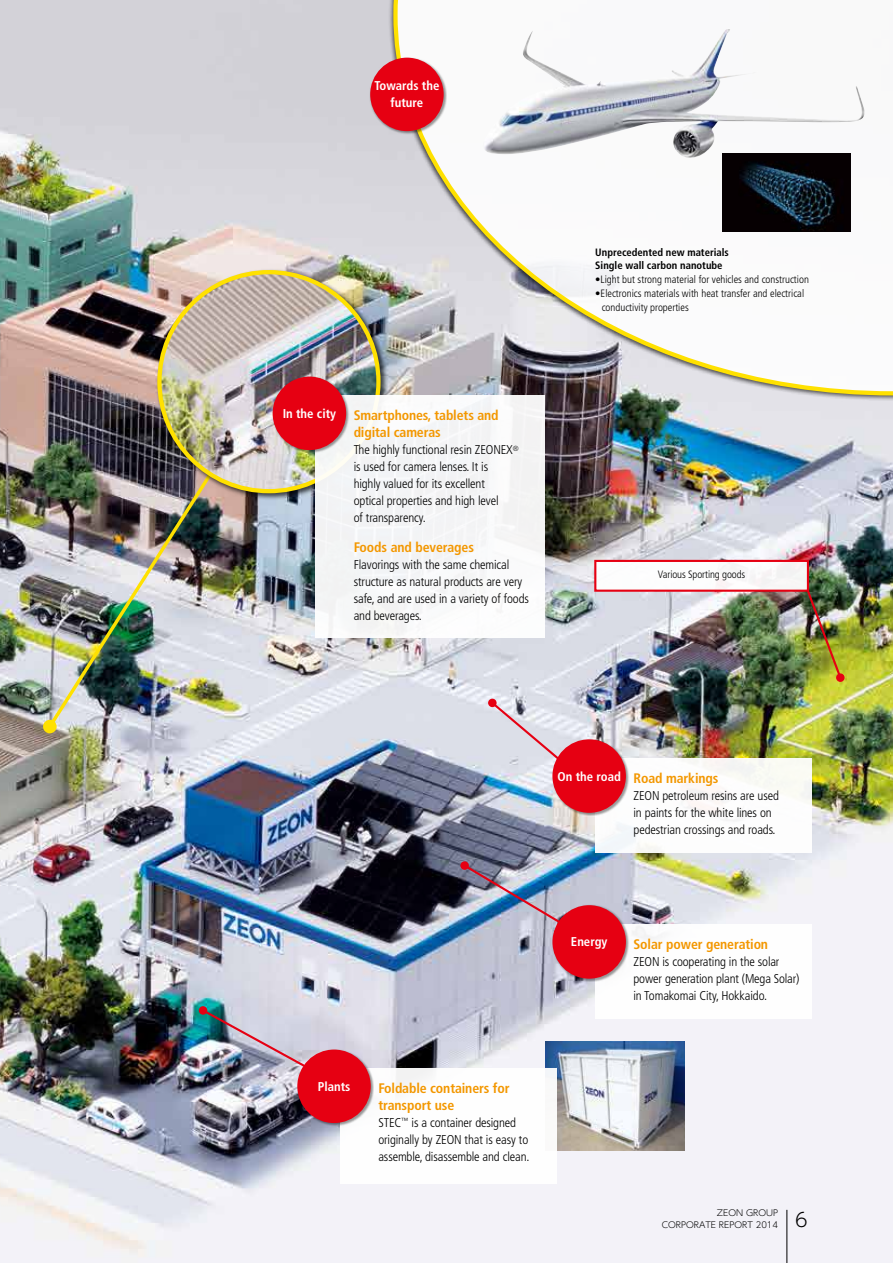
<style>
.page{position:relative;width:893px;height:1263px;background:#fff}
.page>*{position:absolute;margin:0;border:0;box-sizing:border-box;transform-origin:0 0}
.t1{font:300 19.2px "UD Shin Go Pro";color:#000}
.t2{font:700 condensed 13.8px/17px "Frutiger";letter-spacing:-.01em;color:#f39700}
.t3{font:300 condensed 12.75px/17px "Frutiger";letter-spacing:-.01em;color:#000}
.t4{font:700 condensed 12.75px/17px "Frutiger";color:#fff;text-align:center}
.t5{font:300 condensed 10.65px/13.8px "Frutiger";color:#000}
.t6{font:700 condensed 10.65px/13.8px "Frutiger";color:#000}
.t7{font:300 8.55px/11.7px "UD Shin Go Pro";color:#000;text-align:right}
</style>
<div class="page">
<img style="left:0;top:0;width:893px;height:1263px">
<svg style="left:393px;top:0;width:500px;height:395px"></svg>
<hr style="left:787px;top:1210px;width:1px;height:53px;background:#000">
<img style="left:546px;top:1042px;width:139px;height:108px">
<img style="left:45px;top:452px;width:181px;height:279px">
<div style="left:43px;top:720px;width:14px;height:13px;background:#ffe100;border-radius:50%"></div>
<img style="left:805px;top:588px;width:38px;height:92px">
<div style="left:836px;top:673px;width:9px;height:9px;background:#e60012;border-radius:50%"></div>
<svg style="left:489px;top:700px;width:86px;height:73px"></svg>
<div style="left:488px;top:699px;width:9px;height:8px;background:#e60012;border-radius:50%"></div>
<img style="left:462px;top:863px;width:123px;height:75px">
<div style="left:460px;top:861px;width:9px;height:9px;background:#e60012;border-radius:50%"></div>
<img style="left:200px;top:1007px;width:131px;height:75px">
<div style="left:199px;top:1006px;width:8px;height:9px;background:#e60012;border-radius:50%"></div>
<div style="left:156px;top:268px;width:232px;height:233px;background:#000;opacity:.7"></div>
<img style="left:159px;top:272px;width:219px;height:219px;border-radius:109px">
<div style="left:340px;top:1068px;width:217px;height:116px;background:#fff"></div>
<div style="left:595px;top:924px;width:217px;height:94px;background:#fff"></div>
<div style="left:595px;top:758px;width:217px;height:95px;background:#fff"></div>
<div style="left:315px;top:395px;width:230px;height:243px;background:#f5f5f6"></div>
<div style="left:595px;top:561px;width:213px;height:30px;background:#fff"></div>
<div style="left:297px;top:1049px;width:77px;height:77px;background:#000;opacity:.4"></div>
<div style="left:297px;top:1049px;width:74px;height:74px;background:#e60012;border-radius:50%"></div>
<div style="left:552px;top:905px;width:77px;height:77px;background:#000;opacity:.4"></div>
<div style="left:552px;top:905px;width:74px;height:74px;background:#e60012;border-radius:50%"></div>
<div style="left:552px;top:739px;width:77px;height:77px;background:#000;opacity:.4"></div>
<div style="left:552px;top:739px;width:74px;height:74px;background:#e60012;border-radius:50%"></div>
<div style="left:272px;top:376px;width:77px;height:77px;background:#000;opacity:.4"></div>
<div style="left:273px;top:377px;width:73px;height:73px;background:#e60012;border-radius:50%"></div>
<div style="left:370px;top:57px;width:77px;height:77px;background:#000;opacity:.4"></div>
<div style="left:370px;top:58px;width:74px;height:73px;background:#e60012;border-radius:50%"></div>
<div style="left:594px;top:560px;width:215px;height:32px;border:2px solid #e60012"></div>
<img style="left:482px;top:28px;width:384px;height:130px">
<img style="left:723px;top:153px;width:127px;height:78px">
<p class="t4" style="left:374px;top:77px;width:66px">Towards the future</p>
<p class="t4" style="left:283px;top:405px;width:55px">In the city</p>
<p class="t2" style="left:354px;top:407px;width:146px">Smartphones, tablets and digital cameras</p>
<p class="t3" style="left:354px;top:441px;width:167px">The highly functional resin ZEONEX<sup>® </sup>is used for camera lenses. It is<br>highly valued for its excellent<br>optical properties and high level<br>of transparency.</p>
<p class="t2" style="left:354px;top:538px;width:122px">Foods and beverages</p>
<p class="t3" style="left:354px;top:556px;width:177px">Flavorings with the same chemical structure as natural products are very safe, and are used in a variety of foods and beverages.</p>
<p class="t6" style="left:595px;top:245px;width:135px">Unprecedented new materials<br>Single wall carbon nanotube</p>
<p class="t5" style="left:595px;top:273px;width:215px">•Light but strong material for vehicles and construction</p>
<p class="t5" style="left:602px;top:287px;width:204px;text-indent:-6px">•Electronics materials with heat transfer and electrical conductivity properties</p>
<p class="t5" style="left:658px;top:568px;width:89px">Various Sporting goods</p>
<p class="t4" style="left:557px;top:768px;width:65px">On the road</p>
<p class="t2" style="left:633px;top:769px;width:86px">Road markings</p>
<p class="t3" style="left:633px;top:787px;width:147px">ZEON petroleum resins are used in paints for the white lines on pedestrian crossings and roads.</p>
<p class="t4" style="left:318px;top:1078px;width:34px">Plants</p>
<p class="t2" style="left:378px;top:1080px;width:133px">Foldable containers for transport use</p>
<p class="t3" style="left:378px;top:1114px;width:153px">STEC<sup>™</sup> is a container designed originally by ZEON that is easy to assemble, disassemble and clean.</p>
<p class="t4" style="left:571px;top:933px;width:38px">Energy</p>
<p class="t2" style="left:633px;top:935px;width:136px">Solar power generation</p>
<p class="t3" style="left:633px;top:953px;width:167px">ZEON is cooperating in the solar power generation plant (Mega Solar) in Tomakomai City, Hokkaido.</p>
<p class="t7" style="left:662px;top:1207px;width:118px">ZEON GROUP<br>CORPORATE REPORT 2014</p>
<h1 class="t1" style="left:795px;top:1204px;width:14px">6</h1>
</div>
